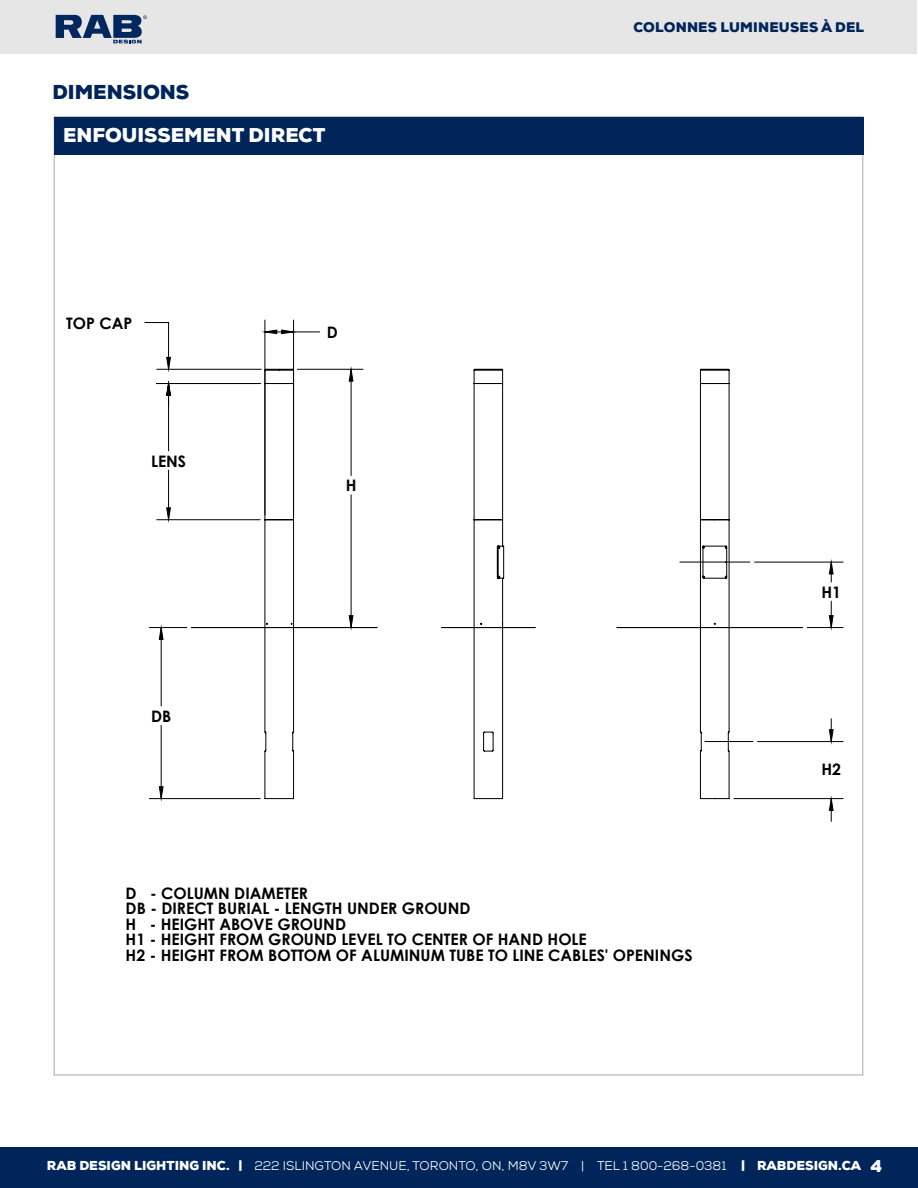
<style>
.page{position:relative;width:918px;height:1188px;background:#fff}
.page>*{position:absolute;margin:0;border:0;box-sizing:border-box;transform-origin:0 0}
.t1{font:900 19.5px "Nexa";color:#00255a}
.t2{font:900 19.35px "Nexa";color:#fff}
.t3{font:900 16.5px "Nexa";color:#fff}
.t4{font:700 15.9px/15.6px "Century Gothic";color:#000}
.t5{font:900 13.5px "Nexa";letter-spacing:.015em;color:#00255a}
.t6{font:12.6px "Nexa";color:#fff}
.s1{font-weight:900}
</style>
<div class="page">
<div style="left:0;top:1147px;width:918px;height:41px;background:#00255a"></div>
<div style="left:1px;top:1px;width:916px;height:53px;background:#e6e6e7"></div>
<div style="left:54px;top:117px;width:810px;height:37px;background:#00255a"></div>
<hr style="left:734px;top:798px;width:109px;height:1px;background:#000">
<hr style="left:758px;top:741px;width:85px;height:1px;background:#000">
<hr style="left:807px;top:627px;width:36px;height:1px;background:#000">
<hr style="left:755px;top:562px;width:88px;height:1px;background:#000">
<hr style="left:168px;top:323px;width:1px;height:46px;background:#000">
<svg style="left:145px;top:322px;width:24px;height:1px"></svg>
<hr style="left:157px;top:369px;width:104px;height:1px;background:#000">
<hr style="left:157px;top:519px;width:103px;height:1px;background:#000">
<hr style="left:157px;top:383px;width:103px;height:1px;background:#000">
<hr style="left:149px;top:798px;width:111px;height:1px;background:#000">
<hr style="left:149px;top:627px;width:38px;height:1px;background:#000">
<hr style="left:293px;top:320px;width:1px;height:195px;background:#000">
<hr style="left:265px;top:320px;width:1px;height:195px;background:#000">
<svg style="left:159px;top:330px;width:674px;height:480px"></svg>
<svg style="left:191px;top:368px;width:612px;height:431px"></svg>
<svg style="left:56px;top:15px;width:91px;height:29px"></svg>
<p class="t1" style="left:52px;top:79px;width:138px">DIMENSIONS</p>
<p class="t2" style="left:63px;top:123px;width:264px">ENFOUISSEMENT DIRECT</p>
<p class="t4" style="left:66px;top:315px;width:68px">TOP CAP</p>
<p class="t4" style="left:151px;top:453px;width:37px">LENS</p>
<p class="t4" style="left:327px;top:324px;width:13px">D</p>
<p class="t4" style="left:346px;top:477px;width:12px">H</p>
<p class="t4" style="left:151px;top:708px;width:22px">DB</p>
<p class="t5" style="left:633px;top:18px;width:232px">COLONNES LUMINEUSES À DEL</p>
<p class="t4" style="left:822px;top:584px;width:21px">H1</p>
<p class="t4" style="left:822px;top:761px;width:21px">H2</p>
<p class="t4" style="left:126px;top:885px;width:568px">D - COLUMN DIAMETER<br>DB - DIRECT BURIAL - LENGTH UNDER GROUND<br>H - HEIGHT ABOVE GROUND<br>H1 - HEIGHT FROM GROUND LEVEL TO CENTER OF HAND HOLE<br>H2 - HEIGHT FROM BOTTOM OF ALUMINUM TUBE TO LINE CABLES' OPENINGS</p>
<p class="t6" style="left:47px;top:1158px;width:816px"><span class="s1">RAB DESIGN LIGHTING INC. |</span> 222 ISLINGTON AVENUE, TORONTO, ON, M8V 3W7 | TEL 1 800-268-0381 <span class="s1">| RABDESIGN.CA</span></p>
<p class="t3" style="left:871px;top:1155px;width:13px">4</p>
</div>
